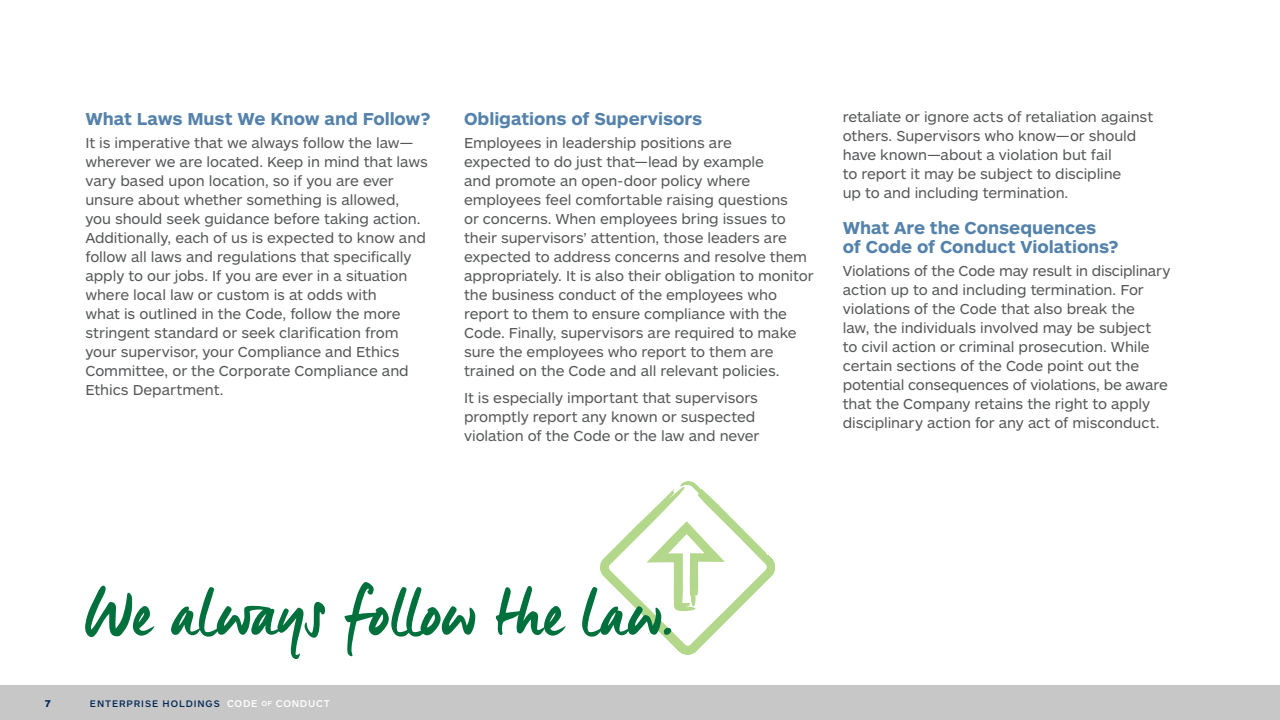
<style>
.page{position:relative;width:1280px;height:720px;background:#fff}
.page>*{position:absolute;margin:0;border:0;box-sizing:border-box;transform-origin:0 0}
.t1{font:67px "Manus Smooth";letter-spacing:.025em;color:#00703d}
.t2{font:700 18px/19px "ARS Maquette Pro";letter-spacing:-.005em;color:#5482ab}
.t3{font:15px/19px "ARS Maquette Pro";letter-spacing:-.005em;color:#555759}
.t4{font:700 10.2px "ARS Maquette Pro";color:#002857}
.t5{font:500 9.9px "ARS Maquette Pro";letter-spacing:.095em;color:#002857}
.s1{font-size:10.2px;color:#fff}
.s2{font-size:8.8px;color:#fff}
</style>
<div class="page">
<svg style="left:600px;top:481px;width:175px;height:174px"></svg>
<div style="left:0;top:686px;width:1280px;height:34px;background:#c7c7c7"></div>
<p class="t2" style="left:85px;top:108px;width:347px">What Laws Must We Know and Follow?</p>
<p class="t3" style="left:85px;top:133px;width:344px">It is imperative that we always follow the law— wherever we are located. Keep in mind that laws vary based upon location, so if you are ever unsure about whether something is allowed, you should seek guidance before taking action.<br>Additionally, each of us is expected to know and follow all laws and regulations that specifically apply to our jobs. If you are ever in a situation where local law or custom is at odds with<br>what is outlined in the Code, follow the more stringent standard or seek clarification from your supervisor, your Compliance and Ethics Committee, or the Corporate Compliance and Ethics Department.</p>
<p class="t2" style="left:464px;top:108px;width:240px">Obligations of Supervisors</p>
<p class="t3" style="left:464px;top:133px;width:351px">Employees in leadership positions are<br>expected to do just that—lead by example<br>and promote an open-door policy where employees feel comfortable raising questions<br>or concerns. When employees bring issues to their supervisors’ attention, those leaders are expected to address concerns and resolve them appropriately. It is also their obligation to monitor the business conduct of the employees who report to them to ensure compliance with the Code. Finally, supervisors are required to make sure the employees who report to them are trained on the Code and all relevant policies.</p>
<p class="t3" style="left:464px;top:387px;width:297px">It is especially important that supervisors promptly report any known or suspected violation of the Code or the law and never</p>
<p class="t3" style="left:843px;top:107px;width:312px">retaliate or ignore acts of retaliation against others. Supervisors who know—or should have known—about a violation but fail<br>to report it may be subject to discipline<br>up to and including termination.</p>
<p class="t2" style="left:843px;top:217px;width:277px">What Are the Consequences of Code of Conduct Violations?</p>
<p class="t3" style="left:843px;top:261px;width:329px">Violations of the Code may result in disciplinary action up to and including termination. For violations of the Code that also break the<br>law, the individuals involved may be subject<br>to civil action or criminal prosecution. While certain sections of the Code point out the potential consequences of violations, be aware that the Company retains the right to apply disciplinary action for any act of misconduct.</p>
<h1 class="t1" style="left:85px;top:572px;width:588px">We always follow the law.</h1>
<p class="t4" style="left:45px;top:697px;width:8px">7</p>
<p class="t5" style="left:90px;top:697px;width:242px">ENTERPRISE HOLDINGS <span class="s1">CODE</span> <span class="s2">of</span> <span class="s1">CONDUCT</span></p>
</div>
